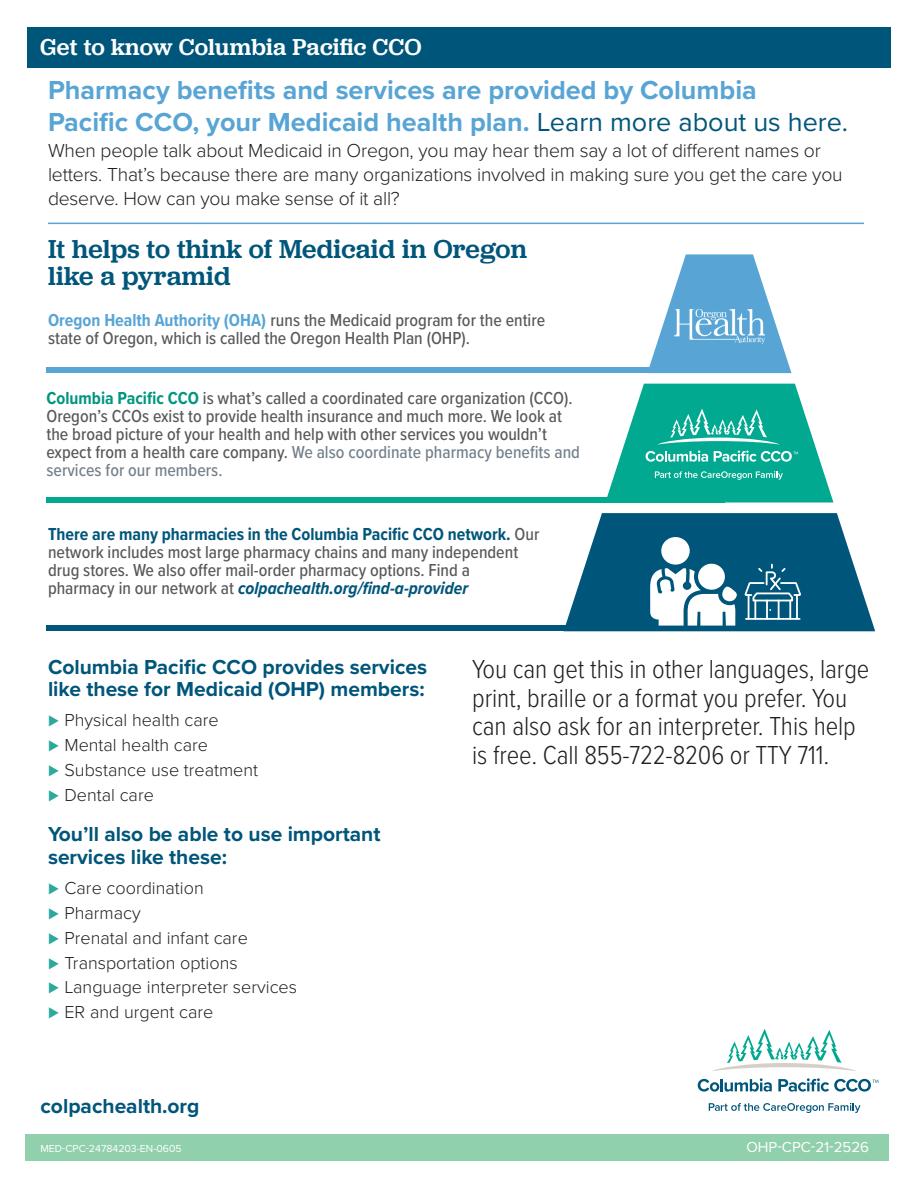
<style>
.page{position:relative;width:918px;height:1188px;background:#fff}
.page>*{position:absolute;margin:0;border:0;box-sizing:border-box;transform-origin:0 0}
.text-FL{font:300 27px/28.5px "Proxima Nova Cond";letter-spacing:-.005em;color:#231f20}
.t1{font:700 27px/31.5px "Proxima Nova";color:#58a5d5}
.t2{font:500 27px/27px "Jubilat";letter-spacing:.01em;color:#00567a}
.t3{font:500 24px "Jubilat";letter-spacing:.005em;color:#fff}
.t4{font:700 21px/22.5px "Proxima Nova";color:#00567a}
.text{font:300 19.5px/24px "Proxima Nova";letter-spacing:-.01em;color:#231f20}
.pyr_text{font:500 18px/18px "Proxima Nova Cond";color:#57585a}
.t5{font:300 18px "Proxima Nova";color:#231f20}
.t6{font:15px "Proxima Nova";color:#fff}
.t7{font:10.5px "Proxima Nova";color:#fff}
.s1{font-weight:400;color:#00567a}
.s2{font-weight:700;color:#58a5d5}
.s3{font-weight:700;color:#009681}
.s4{color:#727f8a}
.s5{font-weight:700;color:#00567a}
.s6{font-weight:700;font-style:italic;color:#00567a}
.s7{color:#2ca99c}
</style>
<div class="page">
<div style="left:25px;top:1134px;width:864px;height:27px;background:#91d0ac"></div>
<svg style="left:647px;top:254px;width:145px;height:119px"></svg>
<div style="left:46px;top:368px;width:679px;height:5px;background:#58a5d5"></div>
<div style="left:46px;top:497px;width:679px;height:6px;background:#00a98f"></div>
<div style="left:46px;top:626px;width:699px;height:5px;background:#00567a"></div>
<img style="left:674px;top:309px;width:91px;height:34px">
<svg style="left:607px;top:384px;width:226px;height:119px"></svg>
<svg style="left:564px;top:513px;width:311px;height:118px"></svg>
<div style="left:27px;top:27px;width:864px;height:41px;background:#00567a"></div>
<hr style="left:48px;top:223px;width:816px;height:1px;background:#58a5d5">
<svg style="left:713px;top:1029px;width:143px;height:42px"></svg>
<svg style="left:709px;top:1103px;width:151px;height:10px"></svg>
<svg style="left:698px;top:1078px;width:74px;height:14px"></svg>
<svg style="left:778px;top:1078px;width:100px;height:14px"></svg>
<p class="t3" style="left:40px;top:31px;width:383px">Get to know Columbia Pacific CCO</p>
<p class="t1" style="left:48px;top:74px;width:802px">Pharmacy benefits and services are provided by Columbia<br>Pacific CCO, your Medicaid health plan. <span class="s1">Learn more about us here.</span></p>
<p class="text" style="left:48px;top:137px;width:796px">When people talk about Medicaid in Oregon, you may hear them say a lot of different names or letters. That’s because there are many organizations involved in making sure you get the care you deserve. How can you make sense of it all?</p>
<p class="t2" style="left:48px;top:235px;width:481px">It helps to think of Medicaid in Oregon like a pyramid</p>
<p class="pyr_text" style="left:48px;top:310px;width:499px"><span class="s2">Oregon Health Authority (OHA)</span> runs the Medicaid program for the entire state of Oregon, which is called the Oregon Health Plan (OHP).</p>
<p class="pyr_text" style="left:46px;top:389px;width:535px"><span class="s3">Columbia Pacific CCO</span> is what’s called a coordinated care organization (CCO).<br>Oregon’s CCOs exist to provide health insurance and much more. We look at the broad picture of your health and help with other services you wouldn’t expect from a health care company. <span class="s4">We also coordinate pharmacy benefits and services for our members.</span></p>
<p class="pyr_text" style="left:48px;top:525px;width:493px"><span class="s5">There are many pharmacies in the Columbia Pacific CCO network.</span> Our network includes most large pharmacy chains and many independent drug stores. We also offer mail-order pharmacy options. Find a pharmacy in our network at <span class="s6">colpachealth.org/find-a-provider</span></p>
<p class="t4" style="left:48px;top:655px;width:381px">Columbia Pacific CCO provides services like these for Medicaid (OHP) members:</p>
<p class="t5" style="left:48px;top:707px;width:172px"><span class="s7">⊲</span> Physical health care</p>
<p class="t5" style="left:48px;top:732px;width:162px"><span class="s7">⊲</span> Mental health care</p>
<p class="t5" style="left:48px;top:757px;width:212px"><span class="s7">⊲</span> Substance use treatment</p>
<p class="t5" style="left:48px;top:781px;width:107px"><span class="s7">⊲</span> Dental care</p>
<p class="t4" style="left:48px;top:823px;width:334px">You’ll also be able to use important services like these:</p>
<p class="t5" style="left:48px;top:875px;width:157px"><span class="s7">⊲</span> Care coordination</p>
<p class="t5" style="left:48px;top:900px;width:94px"><span class="s7">⊲</span> Pharmacy</p>
<p class="t5" style="left:48px;top:924px;width:201px"><span class="s7">⊲</span> Prenatal and infant care</p>
<p class="t5" style="left:48px;top:949px;width:191px"><span class="s7">⊲</span> Transportation options</p>
<p class="t5" style="left:48px;top:974px;width:251px"><span class="s7">⊲</span> Language interpreter services</p>
<p class="t5" style="left:48px;top:999px;width:167px"><span class="s7">⊲</span> ER and urgent care</p>
<p class="t4" style="left:40px;top:1095px;width:160px">colpachealth.org</p>
<p class="t7" style="left:40px;top:1141px;width:143px">MED-CPC-24784203-EN-0605</p>
<p class="text-FL" style="left:472px;top:654px;width:399px">You can get this in other languages, large print, braille or a format you prefer. You can also ask for an interpreter. This help is free. Call 855-722-8206 or TTY 711.</p>
<p class="t6" style="left:746px;top:1136px;width:124px">OHP-CPC-21-2526</p>
</div>
